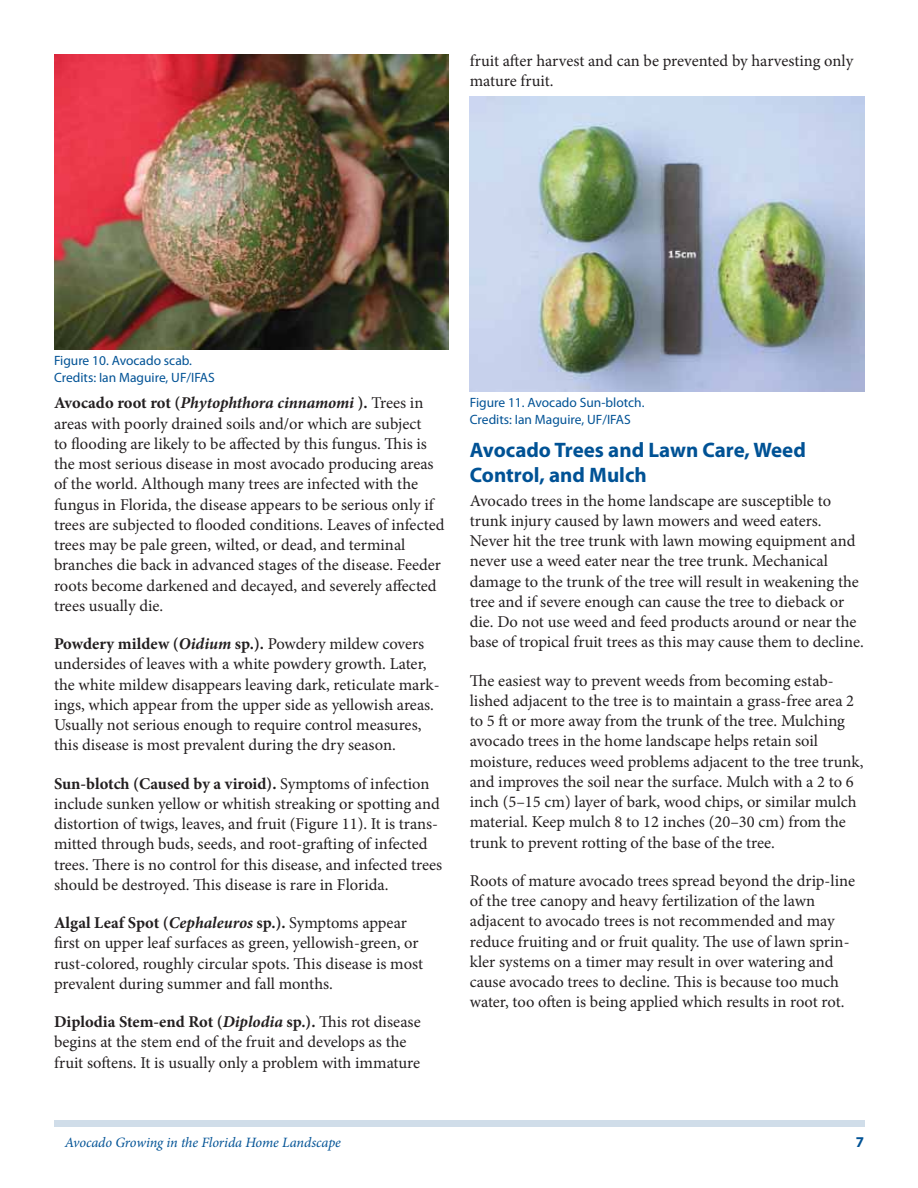
<style>
.page{position:relative;width:918px;height:1188px;background:#fff}
.page>*{position:absolute;margin:0;border:0;box-sizing:border-box;transform-origin:0 0}
.t1{font:700 21px/25.2px "Myriad Pro";color:#005295}
.t2{font:16.5px/20.2px "Minion Pro";color:#231f20}
.t3{font:700 15px "Myriad Pro";color:#005295}
.t4{font:italic 14.25px "Minion Pro";letter-spacing:-.005em;color:#005295}
.t5{font:13.5px/16.5px "Myriad Pro";color:#005295}
.s1{font-weight:700}
.s2{font-weight:700;font-style:italic}
</style>
<div class="page">
<div style="left:54px;top:1120px;width:810px;height:7px;background:#d0dde9"></div>
<img style="left:54px;top:54px;width:394px;height:296px">
<img style="left:470px;top:96px;width:394px;height:296px">
<p class="t2" style="left:470px;top:52px;width:385px">fruit after harvest and can be prevented by harvesting only mature fruit.</p>
<p class="t5" style="left:54px;top:353px;width:162px">Figure 10. Avocado scab.<br>Credits: Ian Maguire, UF/IFAS</p>
<p class="t2" style="left:54px;top:394px;width:392px"><span class="s1">Avocado root rot (</span><span class="s2">Phytophthora cinnamomi</span> <span class="s1">).</span> Trees in areas with poorly drained soils and/or which are subject<br>to flooding are likely to be affected by this fungus. This is the most serious disease in most avocado producing areas of the world. Although many trees are infected with the fungus in Florida, the disease appears to be serious only if trees are subjected to flooded conditions. Leaves of infected trees may be pale green, wilted, or dead, and terminal branches die back in advanced stages of the disease. Feeder roots become darkened and decayed, and severely affected trees usually die.</p>
<p class="t2" style="left:54px;top:635px;width:387px"><span class="s1">Powdery mildew (</span><span class="s2">Oidium</span> <span class="s1">sp.).</span> Powdery mildew covers undersides of leaves with a white powdery growth. Later, the white mildew disappears leaving dark, reticulate mark&shy;ings, which appear from the upper side as yellowish areas.<br>Usually not serious enough to require control measures, this disease is most prevalent during the dry season.</p>
<p class="t2" style="left:54px;top:775px;width:390px"><span class="s1">Sun-blotch (Caused by a viroid).</span> Symptoms of infection include sunken yellow or whitish streaking or spotting and distortion of twigs, leaves, and fruit (Figure 11). It is trans&shy;mitted through buds, seeds, and root-grafting of infected trees. There is no control for this disease, and infected trees should be destroyed. This disease is rare in Florida.</p>
<p class="t2" style="left:54px;top:914px;width:371px"><span class="s1">Algal Leaf Spot (</span><span class="s2">Cephaleuros</span> <span class="s1">sp.).</span> Symptoms appear first on upper leaf surfaces as green, yellowish-green, or rust-colored, roughly circular spots. This disease is most prevalent during summer and fall months.</p>
<p class="t2" style="left:54px;top:1013px;width:368px"><span class="s1">Diplodia Stem-end Rot (</span><span class="s2">Diplodia</span> <span class="s1">sp.).</span> This rot disease begins at the stem end of the fruit and develops as the fruit softens. It is usually only a problem with immature</p>
<p class="t5" style="left:470px;top:395px;width:176px">Figure 11. Avocado Sun-blotch.<br>Credits: Ian Maguire, UF/IFAS</p>
<p class="t1" style="left:470px;top:439px;width:338px">Avocado Trees and Lawn Care, Weed<br>Control, and Mulch</p>
<p class="t2" style="left:470px;top:492px;width:395px">Avocado trees in the home landscape are susceptible to trunk injury caused by lawn mowers and weed eaters.<br>Never hit the tree trunk with lawn mowing equipment and never use a weed eater near the tree trunk. Mechanical damage to the trunk of the tree will result in weakening the tree and if severe enough can cause the tree to dieback or die. Do not use weed and feed products around or near the base of tropical fruit trees as this may cause them to decline.</p>
<p class="t2" style="left:470px;top:672px;width:395px">The easiest way to prevent weeds from becoming estab&shy;lished adjacent to the tree is to maintain a grass-free area 2 to 5 ft or more away from the trunk of the tree. Mulching avocado trees in the home landscape helps retain soil moisture, reduces weed problems adjacent to the tree trunk, and improves the soil near the surface. Mulch with a 2 to 6 inch (5–15 cm) layer of bark, wood chips, or similar mulch material. Keep mulch 8 to 12 inches (20–30 cm) from the trunk to prevent rotting of the base of the tree.</p>
<p class="t2" style="left:470px;top:872px;width:387px">Roots of mature avocado trees spread beyond the drip-line of the tree canopy and heavy fertilization of the lawn adjacent to avocado trees is not recommended and may reduce fruiting and or fruit quality. The use of lawn sprin&shy;kler systems on a timer may result in over watering and cause avocado trees to decline. This is because too much water, too often is being applied which results in root rot.</p>
<p class="t4" style="left:65px;top:1137px;width:278px">Avocado Growing in the Florida Home Landscape</p>
<p class="t3" style="left:856px;top:1137px;width:10px">7</p>
</div>
